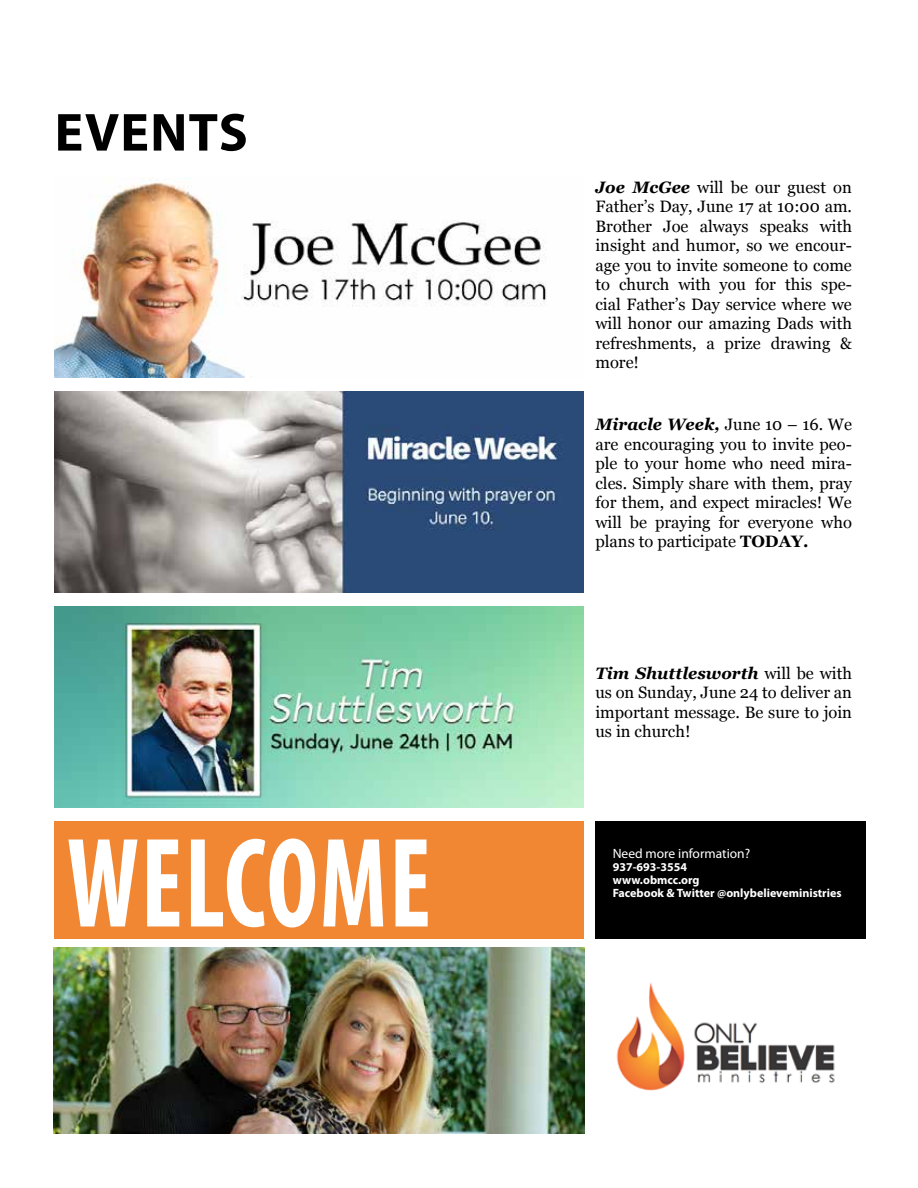
<style>
.page{position:relative;width:918px;height:1188px;background:#fff}
.page>*{position:absolute;margin:0;border:0;box-sizing:border-box;transform-origin:0 0}
.t1{font:700 condensed 129px "Myriad Pro";letter-spacing:.02em;color:#fff;scale:.82 1}
.t2{font:700 54px "Myriad Pro";letter-spacing:.02em;color:#000}
.t3{font:16.5px/19.5px "Georgia";color:#000;text-align:justify}
.t4{font:13.5px "Myriad Pro";color:#fff}
.t5{font:700 12px/12.8px "Myriad Pro";color:#fff}
.s1{font-weight:700;font-style:italic}
.s2{font-weight:700}
</style>
<div class="page">
<img style="left:53px;top:948px;width:531px;height:186px">
<div style="left:54px;top:821px;width:530px;height:117px;background:#f18733"></div>
<div style="left:595px;top:821px;width:271px;height:117px;background:#000"></div>
<img style="left:54px;top:177px;width:492px;height:201px">
<img style="left:54px;top:607px;width:530px;height:200px">
<img style="left:54px;top:392px;width:530px;height:200px">
<img style="left:616px;top:982px;width:219px;height:109px">
<h2 class="t2" style="left:55px;top:97px;width:195px">EVENTS</h2>
<h1 class="t1" style="left:67px;top:803px;width:445px">WELCOME</h1>
<p class="t3" style="left:595px;top:177px;width:258px"><span class="s1">Joe McGee</span> will be our guest on Father’s Day, June 17 at 10:00 am.<br>Brother Joe always speaks with insight and humor, so we encour&shy;age you to invite someone to come to church with you for this spe&shy;cial Father’s Day service where we will honor our amazing Dads with refreshments, a prize drawing &amp; more!</p>
<p class="t3" style="left:595px;top:415px;width:258px"><span class="s1">Miracle Week,</span> June 10 – 16. We are encouraging you to invite peo&shy;ple to your home who need mira&shy;cles. Simply share with them, pray for them, and expect miracles! We will be praying for everyone who plans to participate <span class="s2">TODAY.</span></p>
<p class="t3" style="left:595px;top:663px;width:258px"><span class="s1">Tim Shuttlesworth</span> will be with us on Sunday, June 24 to deliver an important message. Be sure to join us in church!</p>
<p class="t4" style="left:613px;top:846px;width:139px">Need more information?</p>
<p class="t5" style="left:613px;top:860px;width:88px">937-693-3554 www.obmcc.org</p>
<p class="t5" style="left:613px;top:886px;width:230px">Facebook &amp; Twitter @onlybelieveministries</p>
</div>
